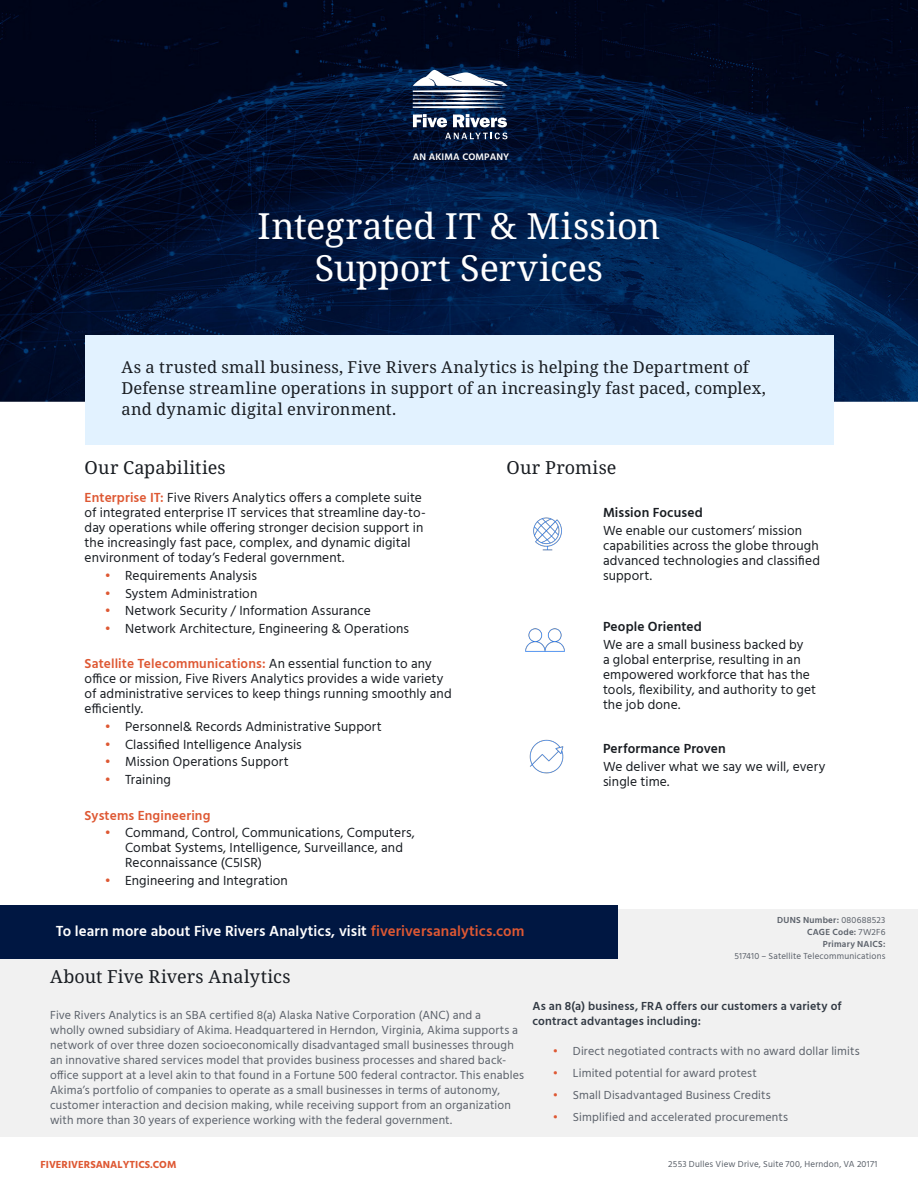
<style>
.page{position:relative;width:918px;height:1188px;background:#fff}
.page>*{position:absolute;margin:0;border:0;box-sizing:border-box;transform-origin:0 0}
.t1{font:36px/42px "Noto Serif";color:#fff;text-align:center}
.t2{font:18px "Noto Serif";letter-spacing:.01em;color:#191d22}
.t3{font:16.5px/21px "Noto Serif";letter-spacing:.01em;color:#191d22}
.t4{font:600 15px "Hind";letter-spacing:.005em;color:#fff}
.t5{font:13.5px/15px "Hind";letter-spacing:.01em;color:#191d22}
.t6{font:600 13.5px "Hind";letter-spacing:.01em;color:#191d22}
.t7{font:600 13.5px "Hind";letter-spacing:.01em;color:#de5833}
.t8{font:12px/15px "Hind";letter-spacing:.015em;color:#5b616a}
.t9{font:600 12px/15px "Hind";letter-spacing:.015em;color:#323a44}
.t10{font:700 10.5px "Hind";color:#de5833}
.t11{font:600 9.75px "Hind";letter-spacing:.01em;color:#fff}
.t12{font:9px "Hind";letter-spacing:.02em;color:#5b616a}
.t13{font:600 9px/12px "Hind";letter-spacing:.025em;color:#5b616a;text-align:right}
.s1{font-weight:600;color:#de5833}
.s2{color:#de5833}
.s3{font-weight:400}
</style>
<div class="page">
<div style="left:0;top:910px;width:918px;height:278px;background:#f1f1f1"></div>
<div style="left:0;top:905px;width:618px;height:54px;background:#001742"></div>
<img style="left:0;top:0;width:918px;height:402px">
<div style="left:0;top:1137px;width:918px;height:51px;background:#fff"></div>
<svg style="left:413px;top:114px;width:34px;height:13px"></svg>
<svg style="left:453px;top:114px;width:54px;height:13px"></svg>
<svg style="left:445px;top:133px;width:62px;height:6px"></svg>
<svg style="left:413px;top:70px;width:95px;height:38px"></svg>
<div style="left:85px;top:335px;width:748px;height:110px;background:#e2f2ff"></div>
<img style="left:525px;top:628px;width:40px;height:24px">
<img style="left:529px;top:739px;width:35px;height:35px">
<img style="left:533px;top:517px;width:29px;height:34px">
<p class="t11" style="left:413px;top:150px;width:98px">AN AKIMA COMPANY</p>
<h1 class="t1" style="left:258px;top:206px;width:404px">Integrated IT &amp; Mission<br>Support Services</h1>
<p class="t3" style="left:122px;top:357px;width:646px">As a trusted small business, Five Rivers Analytics is helping the Department of<br>Defense streamline operations in support of an increasingly fast paced, complex, and dynamic digital environment.</p>
<h2 class="t2" style="left:85px;top:455px;width:142px">Our Capabilities</h2>
<p class="t5" style="left:85px;top:491px;width:343px"><span class="s1">Enterprise IT:</span> Five Rivers Analytics offers a complete suite of integrated enterprise IT services that streamline day-to&shy;day operations while offering stronger decision support in the increasingly fast pace, complex, and dynamic digital environment of today’s Federal government.</p>
<p class="t5" style="left:105px;top:569px;width:154px"><span class="s2">•</span> Requirements Analysis</p>
<p class="t5" style="left:105px;top:586px;width:154px"><span class="s2">•</span> System Administration</p>
<p class="t5" style="left:105px;top:604px;width:268px"><span class="s2">•</span> Network Security / Information Assurance</p>
<p class="t5" style="left:105px;top:622px;width:306px"><span class="s2">•</span> Network Architecture, Engineering &amp; Operations</p>
<p class="t5" style="left:85px;top:657px;width:369px"><span class="s1">Satellite Telecommunications:</span> An essential function to any office or mission, Five Rivers Analytics provides a wide variety of administrative services to keep things running smoothly and efficiently.</p>
<p class="t5" style="left:105px;top:720px;width:278px"><span class="s2">•</span> Personnel&amp; Records Administrative Support</p>
<p class="t5" style="left:105px;top:737px;width:198px"><span class="s2">•</span> Classified Intelligence Analysis</p>
<p class="t5" style="left:105px;top:755px;width:185px"><span class="s2">•</span> Mission Operations Support</p>
<p class="t5" style="left:105px;top:773px;width:68px"><span class="s2">•</span> Training</p>
<p class="t7" style="left:85px;top:806px;width:127px">Systems Engineering</p>
<p class="t5" style="left:125px;top:826px;width:291px;text-indent:-20px"><span class="s2">•</span> Command, Control, Communications, Computers,<br>Combat Systems, Intelligence, Surveillance, and<br>Reconnaissance (C5ISR)</p>
<p class="t5" style="left:105px;top:874px;width:185px"><span class="s2">•</span> Engineering and Integration</p>
<h2 class="t2" style="left:507px;top:455px;width:112px">Our Promise</h2>
<p class="t6" style="left:603px;top:503px;width:101px">Mission Focused</p>
<p class="t5" style="left:603px;top:524px;width:218px">We enable our customers’ mission capabilities across the globe through advanced technologies and classified support.</p>
<p class="t6" style="left:603px;top:617px;width:100px">People Oriented</p>
<p class="t5" style="left:603px;top:637px;width:215px">We are a small business backed by<br>a global enterprise, resulting in an empowered workforce that has the tools, flexibility, and authority to get the job done.</p>
<p class="t6" style="left:603px;top:739px;width:124px">Performance Proven</p>
<p class="t5" style="left:603px;top:760px;width:224px">We deliver what we say we will, every single time.</p>
<p class="t4" style="left:56px;top:920px;width:470px">To learn more about Five Rivers Analytics, visit <span class="s2">fiveriversanalytics.com</span></p>
<h2 class="t2" style="left:50px;top:965px;width:242px">About Five Rivers Analytics</h2>
<p class="t8" style="left:50px;top:1008px;width:476px">Five Rivers Analytics is an SBA certified 8(a) Alaska Native Corporation (ANC) and a<br>wholly owned subsidiary of Akima. Headquartered in Herndon, Virginia, Akima supports a network of over three dozen socioeconomically disadvantaged small businesses through an innovative shared services model that provides business processes and shared back&shy;office support at a level akin to that found in a Fortune 500 federal contractor. This enables Akima’s portfolio of companies to operate as a small businesses in terms of autonomy, customer interaction and decision making, while receiving support from an organization with more than 30 years of experience working with the federal government.</p>
<p class="t13" style="left:777px;top:915px;width:110px">DUNS Number: <span class="s3">080688523<br></span>CAGE Code: <span class="s3">7W2F6<br></span>Primary NAICS:</p>
<p class="t12" style="left:735px;top:950px;width:152px">517410 – Satellite Telecommunications</p>
<p class="t9" style="left:532px;top:1000px;width:311px">As an 8(a) business, FRA offers our customers a variety of contract advantages including:</p>
<p class="t8" style="left:553px;top:1044px;width:308px"><span class="s2">•</span> Direct negotiated contracts with no award dollar limits</p>
<p class="t8" style="left:553px;top:1066px;width:206px"><span class="s2">•</span> Limited potential for award protest</p>
<p class="t8" style="left:553px;top:1088px;width:220px"><span class="s2">•</span> Small Disadvantaged Business Credits</p>
<p class="t8" style="left:553px;top:1110px;width:237px"><span class="s2">•</span> Simplified and accelerated procurements</p>
<p class="t10" style="left:40px;top:1158px;width:137px">FIVERIVERSANALYTICS.COM</p>
<p class="t12" style="left:668px;top:1158px;width:211px">2553 Dulles View Drive, Suite 700, Herndon, VA 20171</p>
</div>
